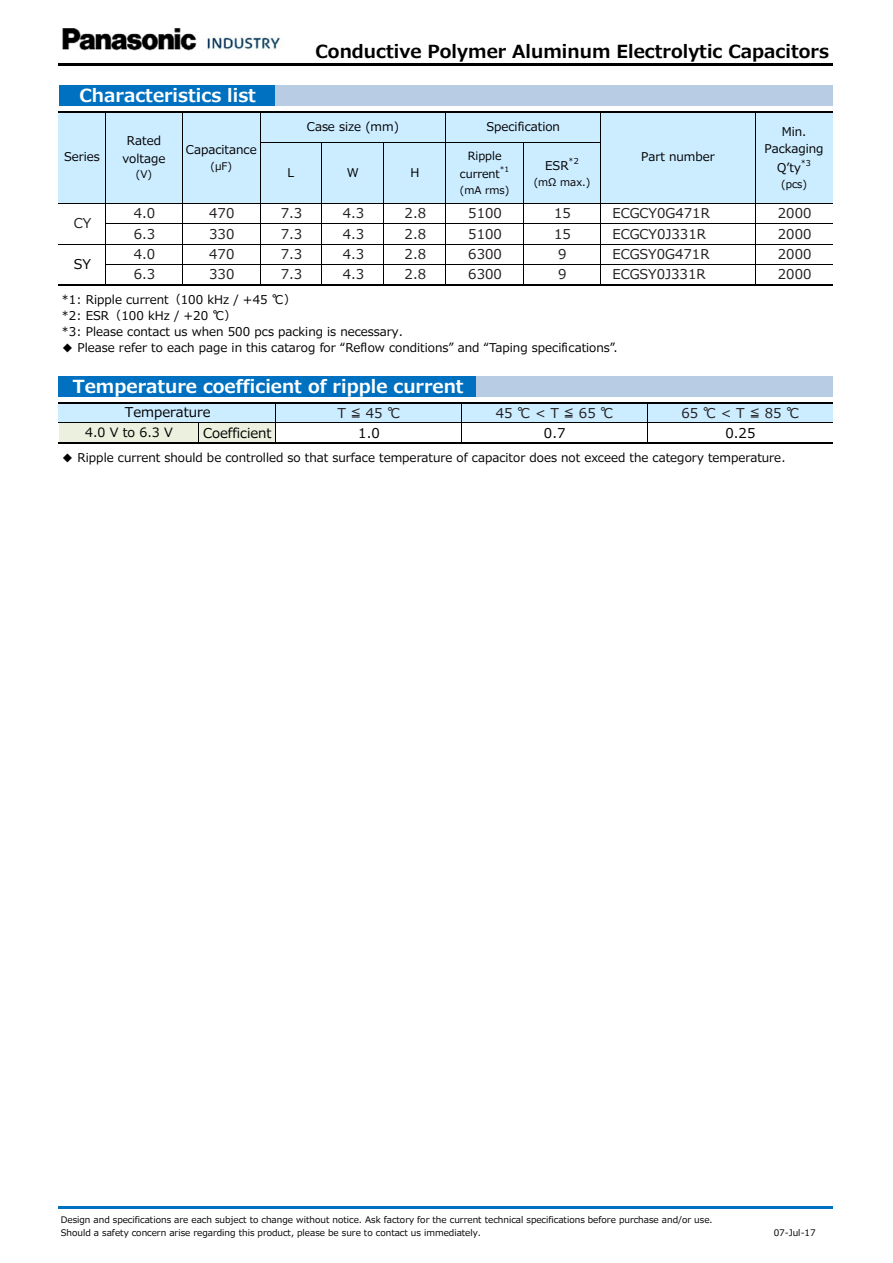
<style>
.page{position:relative;width:893px;height:1263px;background:#fff}
.page>*{position:absolute;margin:0;border:0;box-sizing:border-box;transform-origin:0 0}
.t1{font:700 18px "Meiryo UI";color:#fff}
.t2{font:700 18px "Meiryo UI";color:#000}
.t3{font:13.5px "Meiryo UI";letter-spacing:.005em;color:#231f20}
.t4{font:13.5px "Meiryo UI";color:#000}
.t5{font:12.75px "Meiryo UI";color:#000}
.t6{font:12px/17.4px "Meiryo UI";color:#000;text-align:center}
.t7{font:11.4px/18.1px "Meiryo UI";color:#000;text-align:right}
.t8{font:10.5px "Meiryo UI";letter-spacing:.005em;color:#000}
.t9{font:9px "Meiryo UI";color:#000}
.t10{font:8.1px "Meiryo UI";color:#000}
.t11{font:7.5px "Meiryo UI";color:#000}
</style>
<div class="page">
<div style="left:59px;top:85px;width:217px;height:21px;background:#0070c0"></div>
<div style="left:275px;top:85px;width:558px;height:21px;background:#b8cce4"></div>
<div style="left:59px;top:112px;width:774px;height:92px;background:#ccecff"></div>
<div style="left:59px;top:376px;width:418px;height:21px;background:#0070c0"></div>
<div style="left:477px;top:376px;width:356px;height:21px;background:#b8cce4"></div>
<div style="left:59px;top:402px;width:774px;height:21px;background:#ccecff"></div>
<div style="left:59px;top:423px;width:217px;height:20px;background:#ebf1de"></div>
<hr style="left:105px;top:112px;width:1px;height:172px;background:#000">
<hr style="left:183px;top:112px;width:1px;height:172px;background:#000">
<hr style="left:260px;top:112px;width:1px;height:172px;background:#000">
<hr style="left:446px;top:112px;width:1px;height:172px;background:#000">
<hr style="left:600px;top:112px;width:1px;height:172px;background:#000">
<hr style="left:755px;top:112px;width:1px;height:172px;background:#000">
<hr style="left:322px;top:142px;width:1px;height:142px;background:#000">
<hr style="left:384px;top:142px;width:1px;height:142px;background:#000">
<hr style="left:523px;top:142px;width:1px;height:142px;background:#000">
<hr style="left:275px;top:403px;width:1px;height:39px;background:#000">
<hr style="left:461px;top:403px;width:1px;height:39px;background:#000">
<hr style="left:647px;top:403px;width:1px;height:39px;background:#000">
<svg style="left:198px;top:424px;width:1px;height:18px"></svg>
<hr style="left:59px;top:63px;width:774px;height:3px;background:#000">
<hr style="left:59px;top:111px;width:774px;height:1px;background:#000">
<hr style="left:260px;top:142px;width:341px;height:1px;background:#000">
<hr style="left:59px;top:203px;width:774px;height:1px;background:#000">
<hr style="left:105px;top:224px;width:728px;height:1px;background:#000">
<hr style="left:59px;top:244px;width:774px;height:1px;background:#000">
<hr style="left:105px;top:264px;width:728px;height:1px;background:#000">
<hr style="left:59px;top:284px;width:774px;height:1px;background:#000">
<hr style="left:59px;top:402px;width:774px;height:1px;background:#000">
<hr style="left:59px;top:423px;width:774px;height:1px;background:#000">
<hr style="left:59px;top:442px;width:774px;height:2px;background:#000">
<hr style="left:59px;top:1206px;width:774px;height:3px;background:#0070c0">
<img style="left:62px;top:28px;width:218px;height:23px">
<p class="t1" style="left:80px;top:82px;width:178px">Characteristics list</p>
<p class="t6" style="left:64px;top:149px;width:37px">Series</p>
<p class="t3" style="left:74px;top:214px;width:19px">CY</p>
<p class="t4" style="left:74px;top:255px;width:19px">SY</p>
<p class="t6" style="left:122px;top:133px;width:44px">Rated voltage</p>
<p class="t8" style="left:136px;top:167px;width:18px">(V)</p>
<p class="t6" style="left:186px;top:141px;width:72px">Capacitance</p>
<p class="t8" style="left:211px;top:158px;width:23px">(μF)</p>
<p class="t3" style="left:134px;top:204px;width:23px">4.0</p>
<p class="t3" style="left:134px;top:224px;width:23px">6.3</p>
<p class="t3" style="left:134px;top:245px;width:23px">4.0</p>
<p class="t3" style="left:134px;top:265px;width:23px">6.3</p>
<p class="t3" style="left:209px;top:265px;width:27px">330</p>
<p class="t3" style="left:209px;top:204px;width:27px">470</p>
<p class="t3" style="left:209px;top:224px;width:27px">330</p>
<p class="t3" style="left:209px;top:245px;width:27px">470</p>
<p class="t2" style="left:316px;top:38px;width:515px">Conductive Polymer Aluminum Electrolytic Capacitors</p>
<p class="t6" style="left:307px;top:118px;width:94px">Case size (mm)</p>
<p class="t6" style="left:288px;top:164px;width:8px">L</p>
<p class="t6" style="left:347px;top:164px;width:14px">W</p>
<p class="t6" style="left:410px;top:164px;width:10px">H</p>
<p class="t3" style="left:281px;top:204px;width:23px">7.3</p>
<p class="t3" style="left:281px;top:224px;width:23px">7.3</p>
<p class="t3" style="left:281px;top:245px;width:23px">7.3</p>
<p class="t3" style="left:281px;top:265px;width:23px">7.3</p>
<p class="t3" style="left:343px;top:204px;width:23px">4.3</p>
<p class="t3" style="left:343px;top:224px;width:23px">4.3</p>
<p class="t3" style="left:343px;top:245px;width:23px">4.3</p>
<p class="t3" style="left:343px;top:265px;width:23px">4.3</p>
<p class="t3" style="left:405px;top:204px;width:23px">2.8</p>
<p class="t3" style="left:405px;top:224px;width:23px">2.8</p>
<p class="t3" style="left:405px;top:245px;width:23px">2.8</p>
<p class="t3" style="left:405px;top:265px;width:23px">2.8</p>
<p class="t6" style="left:486px;top:118px;width:75px">Specification</p>
<p class="t7" style="left:460px;top:147px;width:43px">Ripple current</p>
<p class="t11" style="left:500px;top:165px;width:11px">*1</p>
<p class="t8" style="left:460px;top:183px;width:51px">(mA rms)</p>
<p class="t3" style="left:468px;top:204px;width:35px">5100</p>
<p class="t3" style="left:468px;top:224px;width:35px">5100</p>
<p class="t3" style="left:468px;top:245px;width:35px">6300</p>
<p class="t3" style="left:468px;top:265px;width:35px">6300</p>
<p class="t6" style="left:545px;top:158px;width:25px">ESR</p>
<p class="t10" style="left:569px;top:156px;width:12px">*2</p>
<p class="t8" style="left:534px;top:175px;width:58px">(mΩ max.)</p>
<p class="t3" style="left:554px;top:204px;width:18px">15</p>
<p class="t3" style="left:554px;top:224px;width:18px">15</p>
<p class="t3" style="left:558px;top:245px;width:10px">9</p>
<p class="t3" style="left:558px;top:265px;width:10px">9</p>
<p class="t6" style="left:641px;top:149px;width:75px">Part number</p>
<p class="t3" style="left:612px;top:204px;width:99px">ECGCY0G471R</p>
<p class="t3" style="left:612px;top:224px;width:95px">ECGCY0J331R</p>
<p class="t3" style="left:612px;top:245px;width:99px">ECGSY0G471R</p>
<p class="t6" style="left:764px;top:123px;width:61px">Min.<br>Packaging</p>
<p class="t6" style="left:777px;top:160px;width:25px">Q’ty</p>
<p class="t10" style="left:801px;top:158px;width:12px">*3</p>
<p class="t8" style="left:781px;top:177px;width:27px">(pcs)</p>
<p class="t3" style="left:778px;top:204px;width:35px">2000</p>
<p class="t3" style="left:778px;top:224px;width:35px">2000</p>
<p class="t3" style="left:778px;top:245px;width:35px">2000</p>
<p class="t3" style="left:612px;top:265px;width:95px">ECGSY0J331R</p>
<p class="t3" style="left:778px;top:265px;width:35px">2000</p>
<p class="t6" style="left:61px;top:291px;width:236px">*1: Ripple current（100 kHz / +45 ℃）</p>
<p class="t6" style="left:61px;top:307px;width:185px">*2: ESR（100 kHz / +20 ℃）　</p>
<p class="t6" style="left:61px;top:324px;width:343px">*3: Please contact us when 500 pcs packing is necessary.</p>
<p class="t6" style="left:61px;top:340px;width:558px">◆ Please refer to each page in this catarog for “Reflow conditions” and “Taping specifications”.</p>
<p class="t1" style="left:73px;top:373px;width:392px">Temperature coefficient of ripple current</p>
<p class="t4" style="left:125px;top:403px;width:87px">Temperature</p>
<p class="t3" style="left:337px;top:403px;width:65px">T ≦ 45 ℃</p>
<p class="t3" style="left:496px;top:403px;width:120px">45 ℃ &lt; T ≦ 65 ℃</p>
<p class="t3" style="left:681px;top:403px;width:120px">65 ℃ &lt; T ≦ 85 ℃</p>
<p class="t5" style="left:85px;top:424px;width:89px">4.0 V to 6.3 V</p>
<p class="t4" style="left:203px;top:423px;width:70px">Coefficient</p>
<p class="t4" style="left:358px;top:423px;width:23px">1.0</p>
<p class="t4" style="left:544px;top:423px;width:23px">0.7</p>
<p class="t4" style="left:725px;top:423px;width:31px">0.25</p>
<p class="t6" style="left:61px;top:450px;width:726px">◆ Ripple current should be controlled so that surface temperature of capacitor does not exceed the category temperature.</p>
<p class="t9" style="left:61px;top:1214px;width:653px">Design and specifications are each subject to change without notice. Ask factory for the current technical specifications before purchase and/or use.</p>
<p class="t9" style="left:61px;top:1227px;width:422px">Should a safety concern arise regarding this product, please be sure to contact us immediately.</p>
<p class="t9" style="left:774px;top:1227px;width:44px">07-Jul-17</p>
</div>
